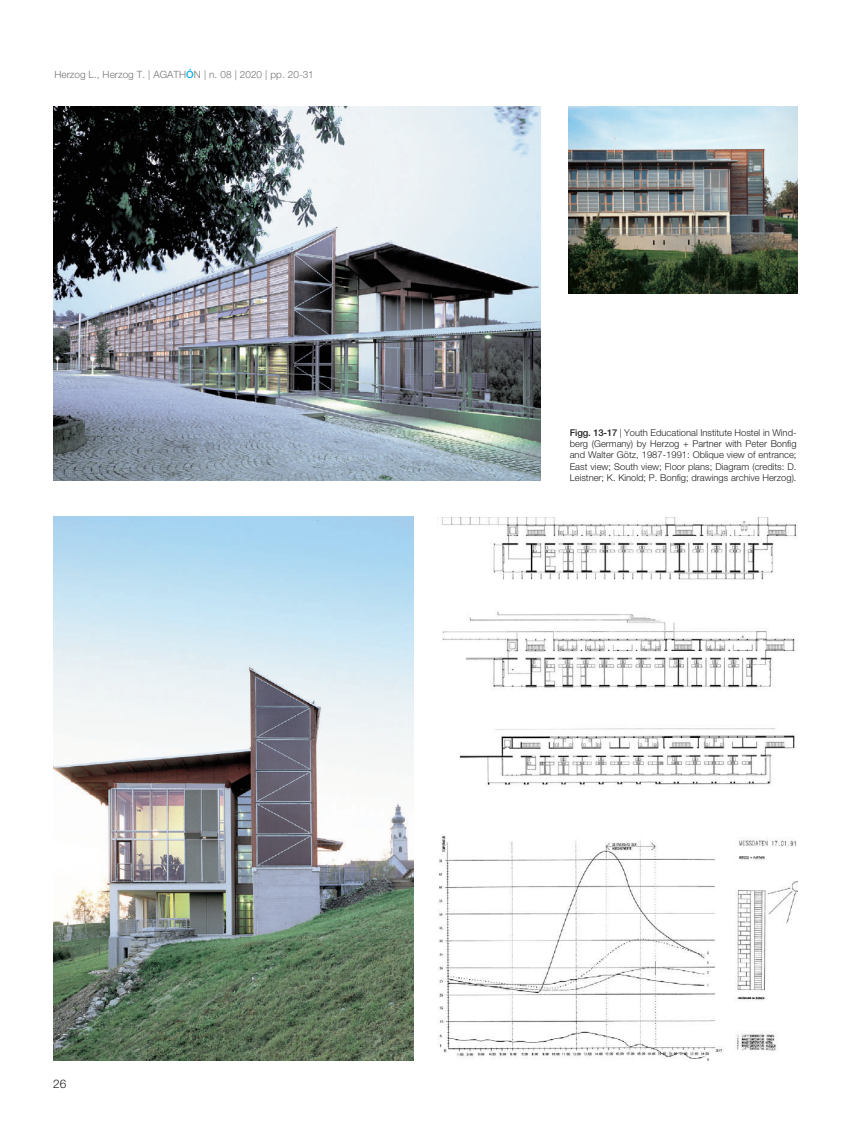
<style>
.page{position:relative;width:851px;height:1134px;background:#fff}
.page>*{position:absolute;margin:0;border:0;box-sizing:border-box;transform-origin:0 0}
.t1{font:300 11.88px "Helvetica Neue LT Std";color:#231f20}
.t2{font:300 10px "Helvetica Neue LT Std";color:#777574}
.t3{font:300 9.38px/11.2px "Helvetica Neue LT Std";color:#231f20;text-align:justify}
.s1{font-weight:500;color:#00aeef}
.s2{font-weight:500}
</style>
<div class="page">
<img style="left:53px;top:106px;width:487px;height:375px">
<img style="left:53px;top:517px;width:360px;height:544px">
<img style="left:568px;top:106px;width:229px;height:187px">
<img style="left:437px;top:517px;width:360px;height:63px">
<img style="left:438px;top:835px;width:359px;height:226px">
<img style="left:442px;top:611px;width:353px;height:79px">
<img style="left:459px;top:728px;width:336px;height:59px">
<p class="t2" style="left:54px;top:70px;width:261px">Herzog L., Herzog T. | AGATH<span class="s1">Ó</span>N | n. 08 | 2020 | pp. 20-31</p>
<p class="t1" style="left:53px;top:1079px;width:15px">26</p>
<p class="t3" style="left:569px;top:428px;width:228px"><span class="s2">Figg. 13-17</span> | Youth Educational Institute Hostel in Wind&shy;berg (Germany) by Herzog + Partner with Peter Bonfig and Walter Götz, 1987-1991: Oblique view of entrance; East view; South view; Floor plans; Diagram (credits: D.<br>Leistner; K. Kinold; P. Bonfig; drawings archive Herzog).</p>
</div>
